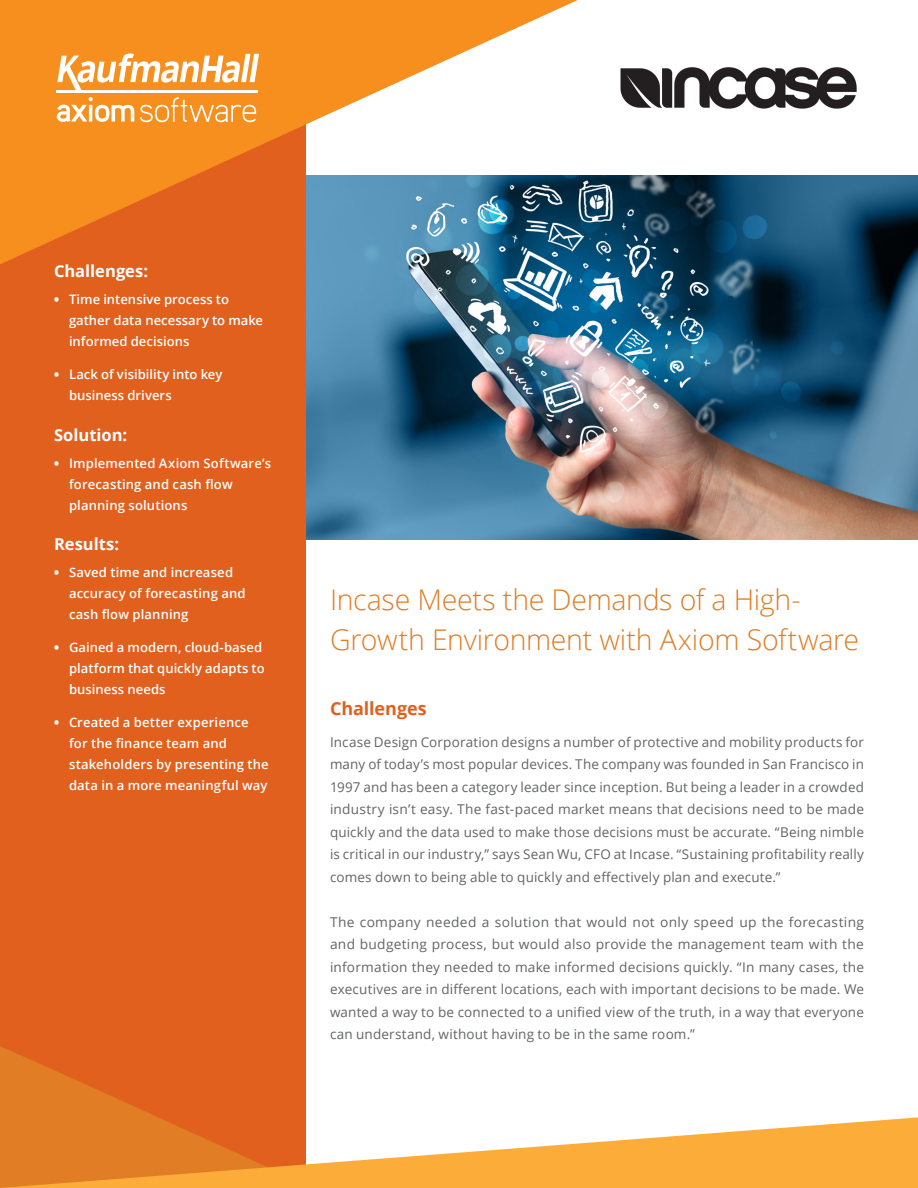
<style>
.page{position:relative;width:918px;height:1188px;background:#fff}
.page>*{position:absolute;margin:0;border:0;box-sizing:border-box;transform-origin:0 0}
.t1{font:300 28.5px/40.5px "Open Sans";letter-spacing:-.01em;color:#e07d25}
.Subhed{font:700 18px "Open Sans";letter-spacing:-.005em;color:#e1601e}
.Left_pane_sub{font:700 16.5px "Open Sans";color:#fff}
.t2{font:13.5px/22.5px "Open Sans";letter-spacing:.01em;color:#636466;text-align:justify}
.t3{font:600 13.05px/21px "Open Sans";letter-spacing:.01em;color:#fff}
.s1{font-weight:800;font-size:12.75px}
</style>
<div class="page">
<img style="left:306px;top:176px;width:612px;height:364px">
<div style="left:0;top:0;width:306px;height:1188px;background:#e1601e"></div>
<img style="left:620px;top:67px;width:237px;height:42px">
<svg style="left:0;top:0;width:609px;height:271px"></svg>
<hr style="left:56px;top:90px;width:201px;height:2px;background:#fff">
<svg style="left:57px;top:53px;width:202px;height:69px;background:#f8b265"></svg>
<svg style="left:0;top:1047px;width:157px;height:70px;fill:#e07d25"></svg>
<svg style="left:0;top:1117px;width:918px;height:71px;fill:#fbac39"></svg>
<p class="Left_pane_sub" style="left:54px;top:260px;width:96px">Challenges:</p>
<p class="t3" style="left:69px;top:289px;width:196px;text-indent:-15px"><span class="s1">•</span> Time intensive process to gather data necessary to make informed decisions</p>
<p class="t3" style="left:69px;top:364px;width:155px;text-indent:-15px"><span class="s1">•</span> Lack of visibility into key business drivers</p>
<p class="Left_pane_sub" style="left:54px;top:423px;width:75px">Solution:</p>
<p class="t3" style="left:69px;top:452px;width:204px;text-indent:-15px"><span class="s1">•</span> Implemented Axiom Software’s forecasting and cash flow planning solutions</p>
<p class="Left_pane_sub" style="left:54px;top:533px;width:67px">Results:</p>
<p class="t3" style="left:69px;top:562px;width:178px;text-indent:-15px"><span class="s1">•</span> Saved time and increased accuracy of forecasting and cash flow planning</p>
<p class="t3" style="left:69px;top:637px;width:197px;text-indent:-15px"><span class="s1">•</span> Gained a modern, cloud-based platform that quickly adapts to business needs</p>
<p class="t3" style="left:69px;top:712px;width:201px;text-indent:-15px"><span class="s1">•</span> Created a better experience for the finance team and stakeholders by presenting the data in a more meaningful way</p>
<p class="t1" style="left:330px;top:578px;width:531px">Incase Meets the Demands of a High-<br>Growth Environment with Axiom Software</p>
<p class="Subhed" style="left:330px;top:696px;width:98px">Challenges</p>
<p class="t2" style="left:330px;top:730px;width:536px">Incase Design Corporation designs a number of protective and mobility products for many of today’s most popular devices. The company was founded in San Francisco in 1997 and has been a category leader since inception. But being a leader in a crowded industry isn’t easy. The fast-paced market means that decisions need to be made quickly and the data used to make those decisions must be accurate. “Being nimble is critical in our industry,” says Sean Wu, CFO at Incase. “Sustaining profitability really comes down to being able to quickly and effectively plan and execute.”</p>
<p class="t2" style="left:330px;top:910px;width:536px">The company needed a solution that would not only speed up the forecasting and budgeting process, but would also provide the management team with the information they needed to make informed decisions quickly. “In many cases, the executives are in different locations, each with important decisions to be made. We wanted a way to be connected to a unified view of the truth, in a way that everyone can understand, without having to be in the same room.”</p>
</div>
